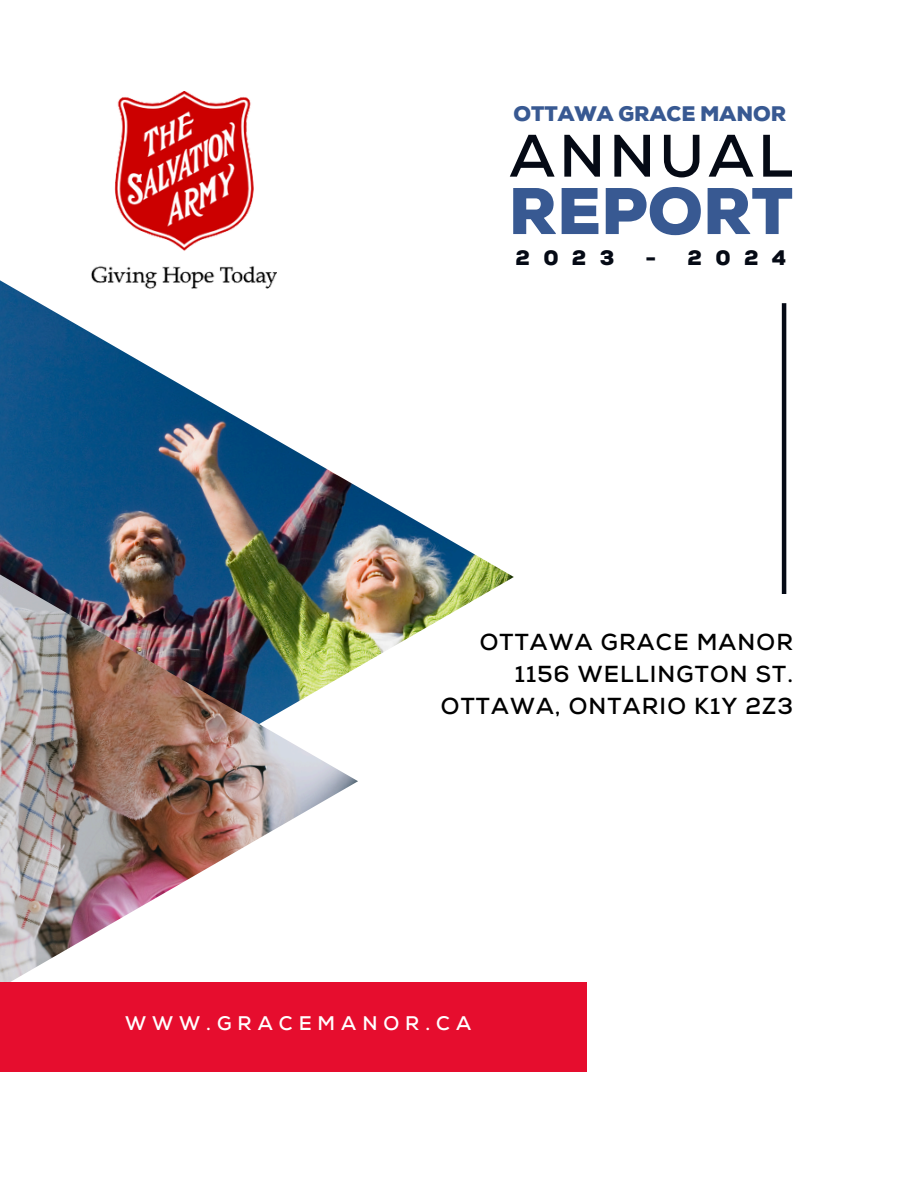
<style>
.page{position:relative;width:918px;height:1188px;background:#fff}
.page>*{position:absolute;margin:0;border:0;box-sizing:border-box;transform-origin:0 0}
.t1{font:900 65.7px "Nexa";color:#385992}
.t2{font:700 59.85px "Nexa";letter-spacing:.065em;color:#050a15}
.t3{font:700 23.1px/32px "Nexa";letter-spacing:.05em;color:#000;text-align:right}
.t4{font:900 21px "Nexa";color:#385992}
.t5{font:900 21px "Nexa";letter-spacing:.63em;color:#050a15}
.t6{font:700 19.65px "Nexa";letter-spacing:.305em;color:#fff}
</style>
<div class="page">
<hr style="left:782px;top:303px;width:4px;height:291px;background:#050a15">
<img style="left:114px;top:92px;width:140px;height:159px">
<img style="left:0;top:266px;width:514px;height:401px">
<img style="left:0;top:564px;width:358px;height:418px">
<div style="left:0;top:982px;width:587px;height:90px;background:#e60d2e"></div>
<h1 class="t4" style="left:513px;top:102px;width:274px">OTTAWA GRACE MANOR</h1>
<p class="t2" style="left:509px;top:121px;width:285px">ANNUAL</p>
<h2 class="t1" style="left:509px;top:172px;width:286px">REPORT</h2>
<h1 class="t5" style="left:516px;top:246px;width:100px">2023</h1>
<h1 class="t5" style="left:646px;top:246px;width:142px">- 2024</h1>
<h2 class="t3" style="left:441px;top:627px;width:354px">OTTAWA GRACE MANOR<br>1156 WELLINGTON ST.<br>OTTAWA, ONTARIO K1Y 2Z3</h2>
<p class="t6" style="left:125px;top:1012px;width:348px">WWW.GRACEMANOR.CA</p>
</div>
